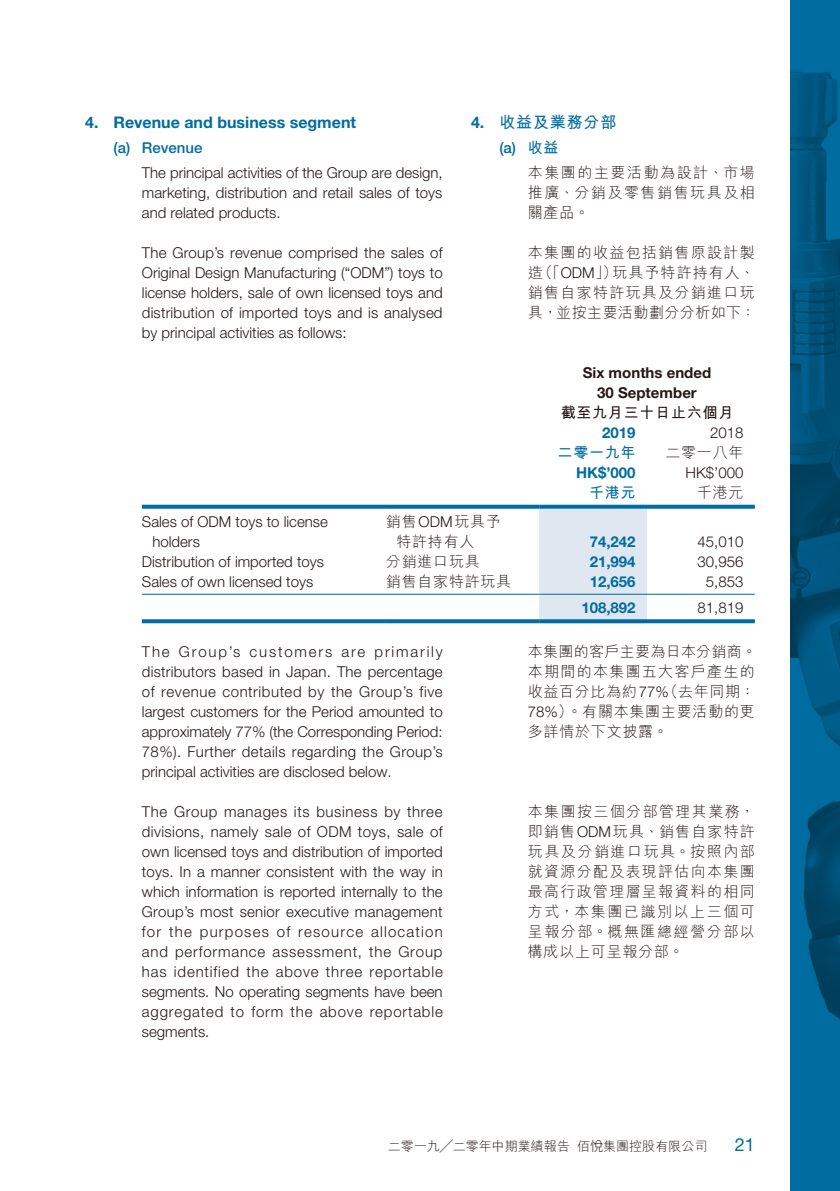
<style>
.page{position:relative;width:840px;height:1191px;background:#fff}
.page>*{position:absolute;margin:0;border:0;box-sizing:border-box;transform-origin:0 0}
.t1{font:18px "Helvetica Neue LT Std";color:#006ca0}
.t2{font:700 16px "Helvetica Neue LT Std";color:#006ca0}
.t3{font:700 16px "M Hei HK";letter-spacing:.05em;color:#006ca0}
.t4{font:300 15px/20px "Helvetica Neue LT Std";color:#231916;text-align:justify}
.t5{font:300 15px/20px "M Hei HK";letter-spacing:.07em;color:#231916;text-align:justify}
.t6{font:300 15px/20px "M Hei HK";letter-spacing:.05em;color:#231916}
.t7{font:700 15px "Helvetica Neue LT Std";color:#006ca0}
.t8{font:700 15px/20px "Helvetica Neue LT Std";color:#231916;text-align:center}
.t9{font:500 15px "Helvetica Neue LT Std";color:#006ca0}
.t10{font:700 15px "M Hei HK";letter-spacing:.05em;color:#231916}
.t11{font:700 15px "M Hei HK";letter-spacing:.05em;color:#006ca0}
.t12{font:300 13px "M Hei HK";color:#231916}
.s1{font-family:"Helvetica Neue LT Std"}
.s2{font-family:"M Hei HK";font-weight:700}
.s3{font-family:"Koz Go Pr 6 N"}
</style>
<div class="page">
<img style="left:790px;top:0;width:49px;height:1191px">
<div style="left:539px;top:509px;width:107px;height:110px;background:#dfe7f1"></div>
<svg style="left:142px;top:505px;width:244px;height:4px"></svg>
<svg style="left:386px;top:505px;width:153px;height:4px"></svg>
<svg style="left:539px;top:505px;width:107px;height:4px"></svg>
<svg style="left:646px;top:505px;width:108px;height:4px"></svg>
<hr style="left:142px;top:594px;width:244px;height:1px;background:#006ca0">
<hr style="left:386px;top:594px;width:153px;height:1px;background:#006ca0">
<hr style="left:539px;top:594px;width:107px;height:1px;background:#006ca0">
<hr style="left:646px;top:594px;width:108px;height:1px;background:#006ca0">
<svg style="left:142px;top:619px;width:244px;height:4px"></svg>
<svg style="left:386px;top:619px;width:153px;height:4px"></svg>
<svg style="left:539px;top:619px;width:107px;height:4px"></svg>
<svg style="left:646px;top:619px;width:108px;height:4px"></svg>
<p class="t2" style="left:85px;top:112px;width:272px">4. Revenue and business segment</p>
<p class="t9" style="left:113px;top:138px;width:90px">(a) Revenue</p>
<p class="t4" style="left:142px;top:162px;width:302px">The principal activities of the Group are design, marketing, distribution and retail sales of toys and related products.</p>
<p class="t4" style="left:142px;top:242px;width:302px">The Group’s revenue comprised the sales of Original Design Manufacturing (“ODM”) toys to license holders, sale of own licensed toys and distribution of imported toys and is analysed by principal activities as follows:</p>
<p class="t3" style="left:471px;top:110px;width:147px"><span class="s1">4.</span> 收益及業務分部</p>
<p class="t9" style="left:499px;top:138px;width:61px">(a) <span class="s2">收益</span></p>
<p class="t5" style="left:527px;top:162px;width:228px">本集團的主要活動為設計、市場推廣、分銷及零售銷售玩具及相關產品。</p>
<p class="t5" style="left:527px;top:242px;width:229px">本集團的收益包括銷售原設計製造（「<span class="s1">ODM</span>」）玩具予特許持有人、銷售自家特許玩具及分銷進口玩具，並按主要活動劃分分析如下：</p>
<p class="t8" style="left:582px;top:362px;width:130px">Six months ended<br>30 September</p>
<p class="t10" style="left:560px;top:402px;width:174px">截至九月三十日止六個月</p>
<p class="t7" style="left:602px;top:423px;width:35px">2019</p>
<p class="t4" style="left:709px;top:422px;width:35px">2018</p>
<p class="t11" style="left:557px;top:442px;width:79px">二零一九年</p>
<p class="t5" style="left:665px;top:442px;width:79px">二零一八年</p>
<p class="t7" style="left:575px;top:463px;width:61px">HK$’000</p>
<p class="t4" style="left:685px;top:462px;width:59px">HK$’000</p>
<p class="t11" style="left:588px;top:482px;width:48px">千港元</p>
<p class="t5" style="left:696px;top:482px;width:48px">千港元</p>
<p class="t4" style="left:152px;top:511px;width:177px;text-indent:-10px">Sales of ODM toys to license holders</p>
<p class="t6" style="left:396px;top:511px;width:106px;text-indent:-10px">銷售<span class="s1">ODM</span>玩具予特許持有人</p>
<p class="t7" style="left:589px;top:532px;width:47px">74,242</p>
<p class="t4" style="left:697px;top:531px;width:47px">45,010</p>
<p class="t4" style="left:142px;top:551px;width:183px">Distribution of imported toys</p>
<p class="t5" style="left:386px;top:551px;width:95px">分銷進口玩具</p>
<p class="t7" style="left:589px;top:552px;width:47px">21,994</p>
<p class="t4" style="left:697px;top:551px;width:47px">30,956</p>
<p class="t4" style="left:142px;top:571px;width:173px">Sales of own licensed toys</p>
<p class="t6" style="left:386px;top:571px;width:127px">銷售自家特許玩具</p>
<p class="t7" style="left:589px;top:572px;width:47px">12,656</p>
<p class="t4" style="left:705px;top:571px;width:39px">5,853</p>
<p class="t7" style="left:581px;top:598px;width:56px">108,892</p>
<p class="t4" style="left:697px;top:597px;width:47px">81,819</p>
<p class="t4" style="left:142px;top:641px;width:302px">The Group’s customers are primarily distributors based in Japan. The percentage of revenue contributed by the Group’s five largest customers for the Period amounted to approximately 77% (the Corresponding Period:<br>78%). Further details regarding the Group’s principal activities are disclosed below.</p>
<p class="t4" style="left:142px;top:801px;width:302px">The Group manages its business by three divisions, namely sale of ODM toys, sale of own licensed toys and distribution of imported toys. In a manner consistent with the way in which information is reported internally to the Group’s most senior executive management for the purposes of resource allocation and performance assessment, the Group has identified the above three reportable segments. No operating segments have been aggregated to form the above reportable segments.</p>
<p class="t6" style="left:527px;top:641px;width:230px">本集團的客戶主要為日本分銷商。本期間的本集團五大客戶產生的收益百分比為約<span class="s1">77%</span>（去年同期：<br><span class="s1">78%</span>）。有關本集團主要活動的更多詳情於下文披露。</p>
<p class="t5" style="left:527px;top:801px;width:228px">本集團按三個分部管理其業務，即銷售<span class="s1">ODM</span>玩具、銷售自家特許玩具及分銷進口玩具。按照內部就資源分配及表現評估向本集團最高行政管理層呈報資料的相同方式，本集團已識別以上三個可呈報分部。概無匯總經營分部以構成以上可呈報分部。</p>
<p class="t12" style="left:387px;top:1139px;width:321px">二零一九╱二零年中期業績報告 佰<span class="s3">悅</span>集團控股有限公司</p>
<p class="t1" style="left:734px;top:1134px;width:22px">21</p>
</div>
